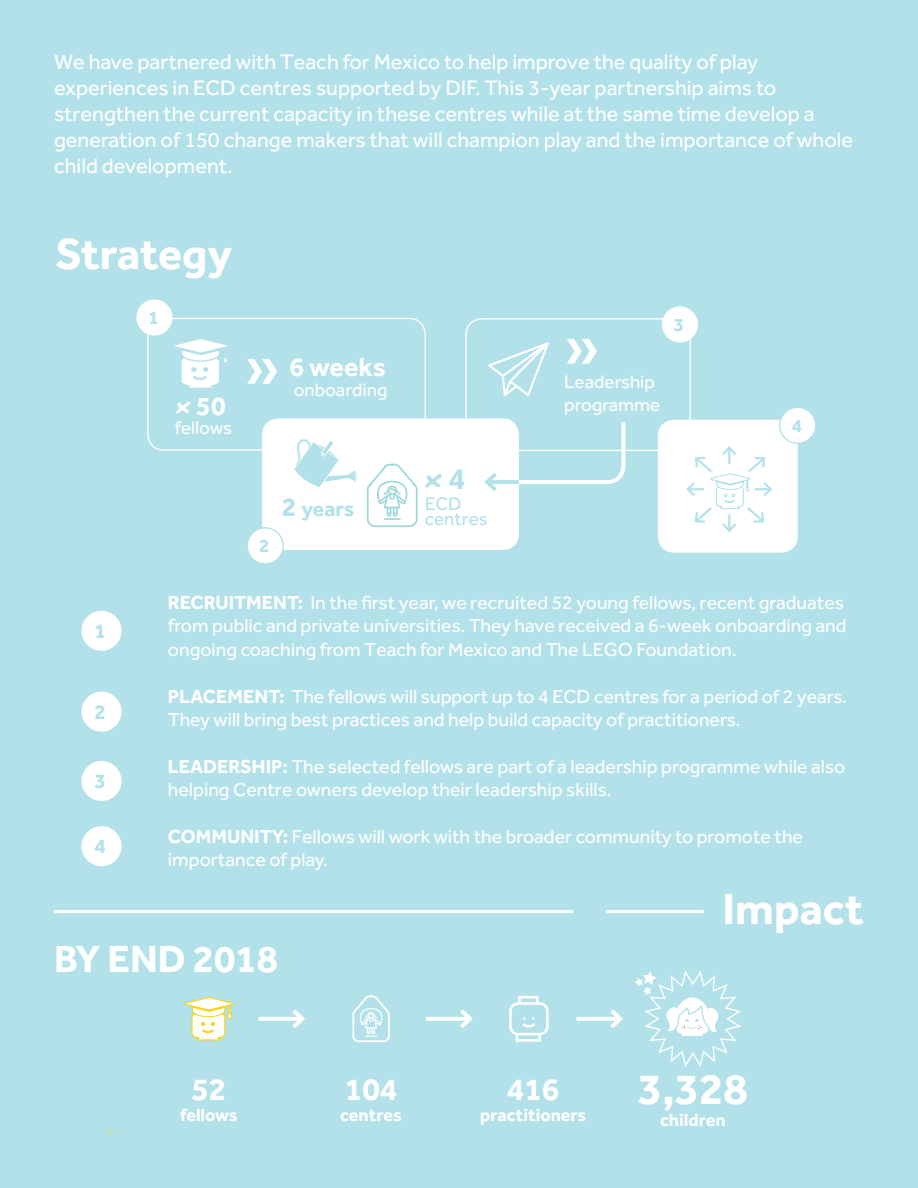
<style>
.page{position:relative;width:918px;height:1188px;background:#b3e1e9}
.page>*{position:absolute;margin:0;border:0;box-sizing:border-box;transform-origin:0 0}
.t1{font:700 45px "Effra";color:#fff}
.t2{font:700 44.7px "Effra";color:#fff}
.t3{font:700 39px "Effra";color:#fff}
.t4{font:700 32.1px "Effra";color:#fff}
.t5{font:31.05px "Hand Of Sean";color:#b3e1e9}
.t6{font:700 27px "Effra";color:#fff}
.t7{font:21.75px/26.1px "Effra";color:#fff}
.t8{font:700 21.6px "Effra";letter-spacing:-.01em;color:#b3e1e9}
.t9{font:700 21px "Effra";color:#b3e1e9}
.t10{font:19.5px/23.4px "Effra";color:#fff}
.t11{font:18.9px "Effra";color:#fff}
.t12{font:18.9px "Effra";color:#b3e1e9}
.t13{font:700 18.9px "Effra";color:#b3e1e9}
.t14{font:700 18.15px "Effra";color:#fff}
.s1{font-family:"Hand Of Sean";font-weight:400}
.s2{font-size:27px}
.s3{font-family:"Effra";font-weight:700}
.s4{font-weight:700}
</style>
<div class="page">
<div style="left:81px;top:611px;width:41px;height:40px;background:#fff;border-radius:50%"></div>
<div style="left:81px;top:692px;width:41px;height:40px;background:#fff;border-radius:50%"></div>
<div style="left:81px;top:761px;width:41px;height:40px;background:#fff;border-radius:50%"></div>
<div style="left:81px;top:826px;width:41px;height:40px;background:#fff;border-radius:50%"></div>
<svg style="left:184px;top:997px;width:49px;height:44px"></svg>
<svg style="left:352px;top:995px;width:38px;height:48px"></svg>
<svg style="left:259px;top:1017px;width:29px;height:4px"></svg>
<svg style="left:288px;top:1009px;width:17px;height:19px"></svg>
<svg style="left:426px;top:1017px;width:30px;height:4px"></svg>
<svg style="left:456px;top:1009px;width:17px;height:19px"></svg>
<svg style="left:576px;top:1017px;width:30px;height:4px"></svg>
<svg style="left:606px;top:1009px;width:17px;height:19px"></svg>
<svg style="left:635px;top:971px;width:106px;height:96px"></svg>
<hr style="left:54px;top:910px;width:650px;height:3px;background:#fff">
<div style="left:573px;top:900px;width:33px;height:26px;background:#b3e1e9"></div>
<svg style="left:509px;top:996px;width:40px;height:46px"></svg>
<div style="left:465px;top:318px;width:226px;height:133px;border:1px solid #fff;border-radius:16px"></div>
<svg style="left:174px;top:339px;width:54px;height:49px"></svg>
<svg style="left:247px;top:359px;width:30px;height:25px"></svg>
<div style="left:147px;top:318px;width:279px;height:133px;border:1px solid #fff;border-radius:16px"></div>
<div style="left:136px;top:299px;width:36px;height:37px;background:#fff;border-radius:50%"></div>
<div style="left:262px;top:418px;width:257px;height:132px;background:#fff;border-radius:16px"></div>
<div style="left:247px;top:528px;width:36px;height:36px;background:#fff;border-radius:50%"></div>
<div style="left:246px;top:527px;width:38px;height:38px;border:1px solid #b3e1e9;border-radius:50%"></div>
<svg style="left:294px;top:439px;width:63px;height:48px"></svg>
<svg style="left:366px;top:463px;width:52px;height:65px"></svg>
<svg style="left:488px;top:342px;width:61px;height:54px"></svg>
<svg style="left:567px;top:339px;width:30px;height:25px"></svg>
<svg style="left:515px;top:422px;width:112px;height:62px"></svg>
<hr style="left:487px;top:480px;width:32px;height:4px;background:#b3e1e9">
<svg style="left:484px;top:473px;width:13px;height:18px"></svg>
<div style="left:662px;top:306px;width:36px;height:36px;background:#fff;border-radius:50%"></div>
<div style="left:658px;top:420px;width:140px;height:133px;background:#fff;border-radius:16px"></div>
<div style="left:780px;top:407px;width:36px;height:36px;background:#fff;border-radius:50%"></div>
<div style="left:779px;top:407px;width:37px;height:37px;border:1px solid #b3e1e9;border-radius:50%"></div>
<svg style="left:686px;top:446px;width:87px;height:87px"></svg>
<p class="t7" style="left:54px;top:48px;width:801px">We have partnered with Teach for Mexico to help improve the quality of play experiences in ECD centres supported by DIF. This 3-year partnership aims to strengthen the current capacity in these centres while at the same time develop a generation of 150 change makers that will champion play and the importance of whole child development.</p>
<p class="t1" style="left:56px;top:227px;width:178px">Strategy</p>
<p class="t13" style="left:149px;top:306px;width:12px">1</p>
<p class="t6" style="left:176px;top:390px;width:52px"><span class="s1">x</span> 50</p>
<p class="t11" style="left:175px;top:417px;width:59px">fellows</p>
<p class="t6" style="left:290px;top:350px;width:98px">6 weeks</p>
<p class="t11" style="left:294px;top:379px;width:95px">onboarding</p>
<p class="t13" style="left:259px;top:534px;width:12px">2</p>
<p class="t8" style="left:282px;top:495px;width:74px"><span class="s2">2</span> years</p>
<p class="t5" style="left:425px;top:446px;width:42px">x <span class="s3">4</span></p>
<p class="t12" style="left:425px;top:493px;width:38px">ECD</p>
<p class="t12" style="left:425px;top:508px;width:64px">centres</p>
<p class="t13" style="left:674px;top:313px;width:12px">3</p>
<p class="t11" style="left:564px;top:371px;width:92px">Leadership</p>
<p class="t11" style="left:564px;top:394px;width:98px">programme</p>
<p class="t13" style="left:792px;top:414px;width:12px">4</p>
<p class="t9" style="left:95px;top:618px;width:13px">1</p>
<p class="t9" style="left:95px;top:699px;width:13px">2</p>
<p class="t9" style="left:95px;top:768px;width:13px">3</p>
<p class="t9" style="left:95px;top:833px;width:13px">4</p>
<p class="t10" style="left:168px;top:591px;width:680px"><span class="s4">RECRUITMENT:</span> In the first year, we recruited 52 young fellows, recent graduates from public and private universities. They have received a 6-week onboarding and ongoing coaching from Teach for Mexico and The LEGO Foundation.</p>
<p class="t10" style="left:168px;top:684px;width:681px"><span class="s4">PLACEMENT:</span> The fellows will support up to 4 ECD centres for a period of 2 years.<br>They will bring best practices and help build capacity of practitioners.</p>
<p class="t10" style="left:168px;top:754px;width:679px"><span class="s4">LEADERSHIP:</span> The selected fellows are part of a leadership programme while also helping Centre owners develop their leadership skills.</p>
<p class="t10" style="left:168px;top:825px;width:637px"><span class="s4">COMMUNITY:</span> Fellows will work with the broader community to promote the importance of play.</p>
<p class="t1" style="left:723px;top:882px;width:143px">Impact</p>
<p class="t3" style="left:54px;top:935px;width:225px">BY END 2018</p>
<p class="t4" style="left:191px;top:1069px;width:37px">52</p>
<p class="t14" style="left:180px;top:1104px;width:59px">fellows</p>
<p class="t4" style="left:345px;top:1069px;width:54px">104</p>
<p class="t14" style="left:340px;top:1104px;width:63px">centres</p>
<p class="t4" style="left:507px;top:1069px;width:54px">416</p>
<p class="t14" style="left:480px;top:1104px;width:108px">practitioners</p>
<p class="t2" style="left:638px;top:1062px;width:112px">3,328</p>
<p class="t14" style="left:660px;top:1109px;width:67px">children</p>
</div>
